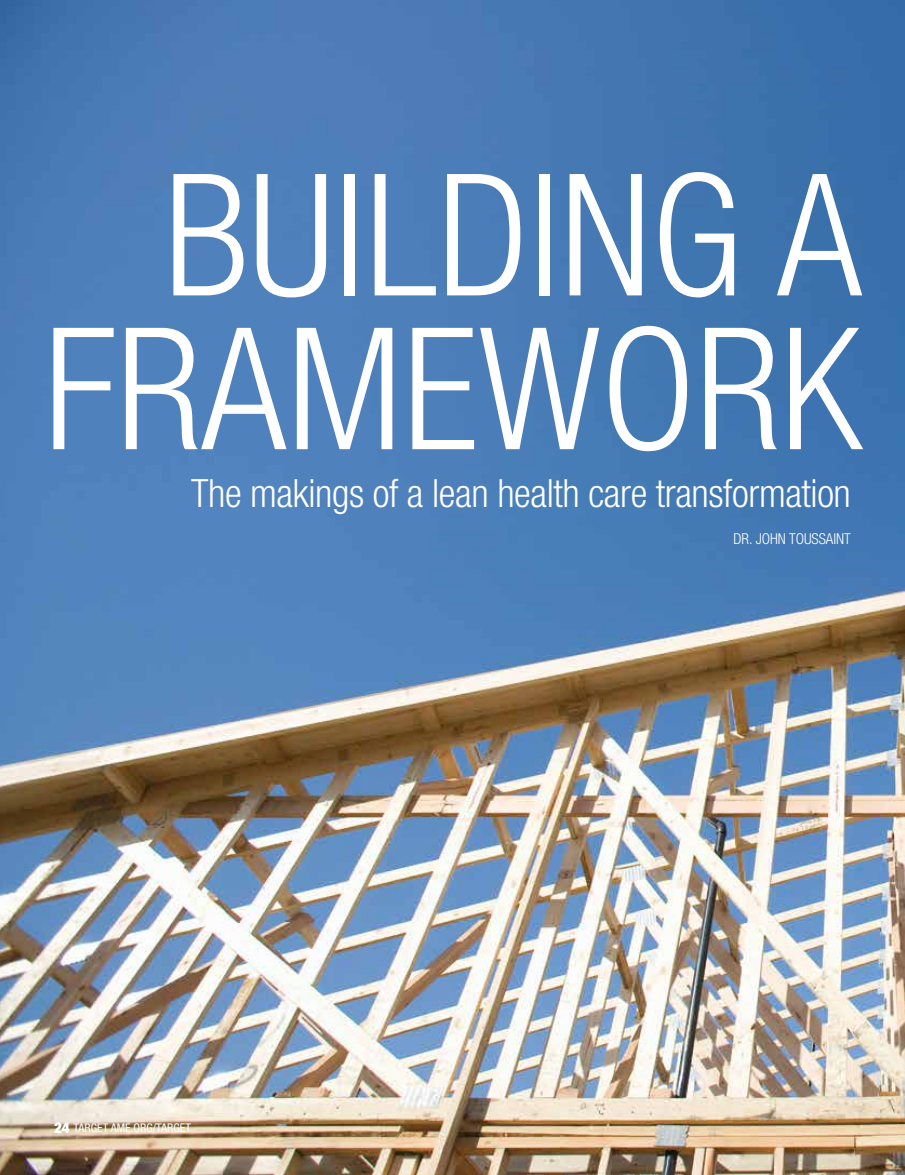
<style>
.page{position:relative;width:905px;height:1175px;background:#fff}
.page>*{position:absolute;margin:0;border:0;box-sizing:border-box;transform-origin:0 0}
.t1{font:300 condensed 169.8px/153.8px "Helvetica Neue LT Std";color:#fff;text-align:right}
.t2{font:300 condensed 39px "Helvetica Neue LT Std";letter-spacing:-.01em;color:#fff}
.t3{font:300 condensed 15px "Helvetica Neue LT Std";color:#fff}
.t4{font:condensed 12px "Helvetica Neue LT Std";color:#fff}
.s1{font-weight:900;font-size:15px}
</style>
<div class="page">
<img style="left:0;top:0;width:904px;height:1174px">
<h1 class="t1" style="left:44px;top:157px;width:819px">BUILDING A<br>FRAMEWORK</h1>
<p class="t2" style="left:191px;top:471px;width:661px">The makings of a lean health care transformation</p>
<p class="t3" style="left:733px;top:530px;width:119px">DR. JOHN TOUSSAINT</p>
<p class="t4" style="left:54px;top:1120px;width:138px"><span class="s1">24</span> TARGET AME.ORG/TARGET</p>
</div>
